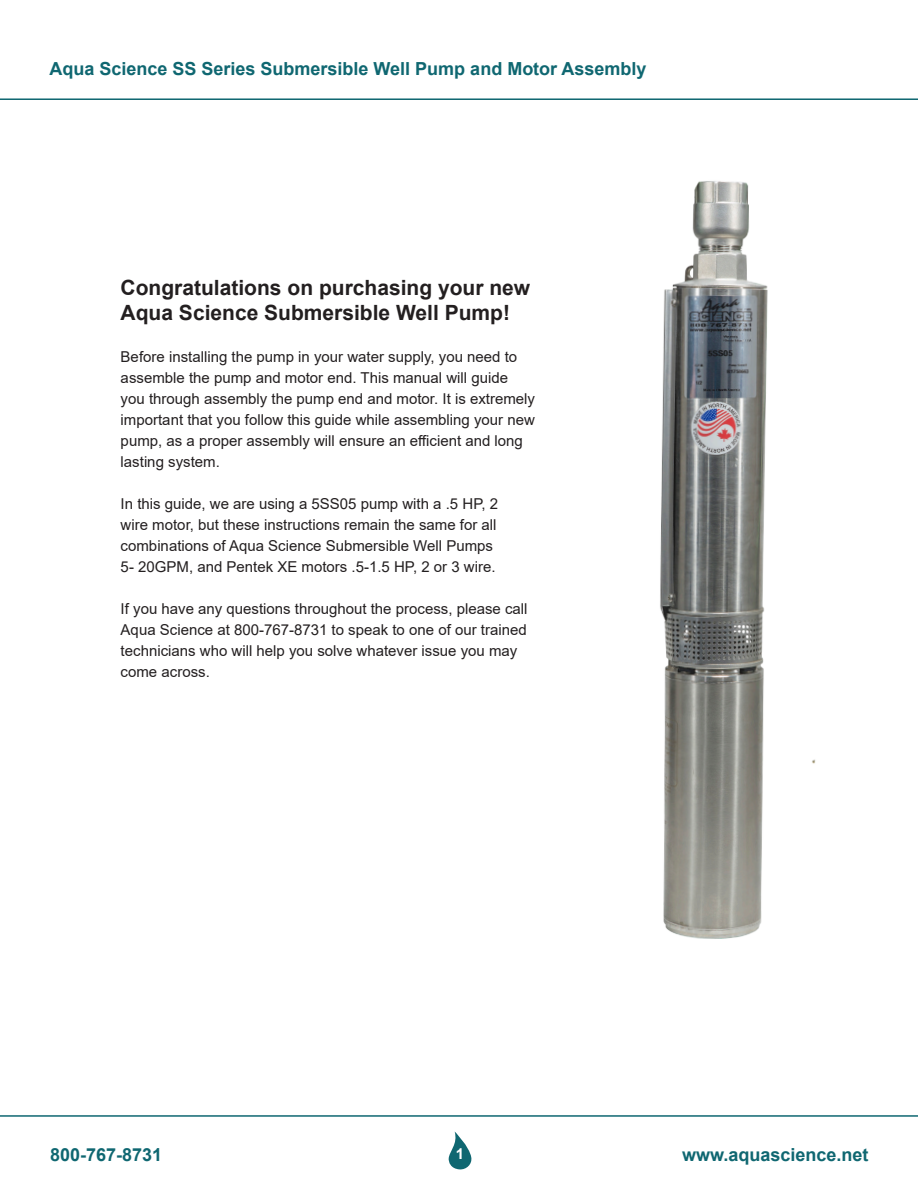
<style>
.page{position:relative;width:918px;height:1188px;background:#fff}
.page>*{position:absolute;margin:0;border:0;box-sizing:border-box;transform-origin:0 0}
.Section_Title{font:700 21px "Arial";color:#231f20}
.t1{font:700 18px "Arial";color:#0f6771}
.Regular_Body{font:15px/21px "Arial";color:#231f20}
.t2{font:700 15px "Arial";color:#fff}
</style>
<div class="page">
<svg style="left:448px;top:1132px;width:24px;height:38px"></svg>
<hr style="left:0;top:98px;width:918px;height:2px;background:#0f6771">
<hr style="left:0;top:1115px;width:918px;height:2px;background:#0f6771">
<img style="left:660px;top:181px;width:156px;height:758px">
<p class="t1" style="left:50px;top:56px;width:599px">Aqua Science SS Series Submersible Well Pump and Motor Assembly</p>
<p class="Section_Title" style="left:121px;top:273px;width:411px">Congratulations on purchasing your new</p>
<p class="Section_Title" style="left:121px;top:298px;width:391px">Aqua Science Submersible Well Pump!</p>
<p class="Regular_Body" style="left:121px;top:346px;width:416px">Before installing the pump in your water supply, you need to assemble the pump and motor end. This manual will guide you through assembly the pump end and motor. It is extremely important that you follow this guide while assembling your new pump, as a proper assembly will ensure an efficient and long lasting system.</p>
<p class="Regular_Body" style="left:121px;top:493px;width:379px">In this guide, we are using a 5SS05 pump with a .5 HP, 2 wire motor, but these instructions remain the same for all combinations of Aqua Science Submersible Well Pumps 5- 20GPM, and Pentek XE motors .5-1.5 HP, 2 or 3 wire.</p>
<p class="Regular_Body" style="left:121px;top:598px;width:408px">If you have any questions throughout the process, please call Aqua Science at 800-767-8731 to speak to one of our trained technicians who will help you solve whatever issue you may come across.</p>
<p class="t1" style="left:50px;top:1142px;width:114px">800-767-8731</p>
<p class="t2" style="left:456px;top:1144px;width:10px">1</p>
<p class="t1" style="left:682px;top:1142px;width:188px">www.aquascience.net</p>
</div>
